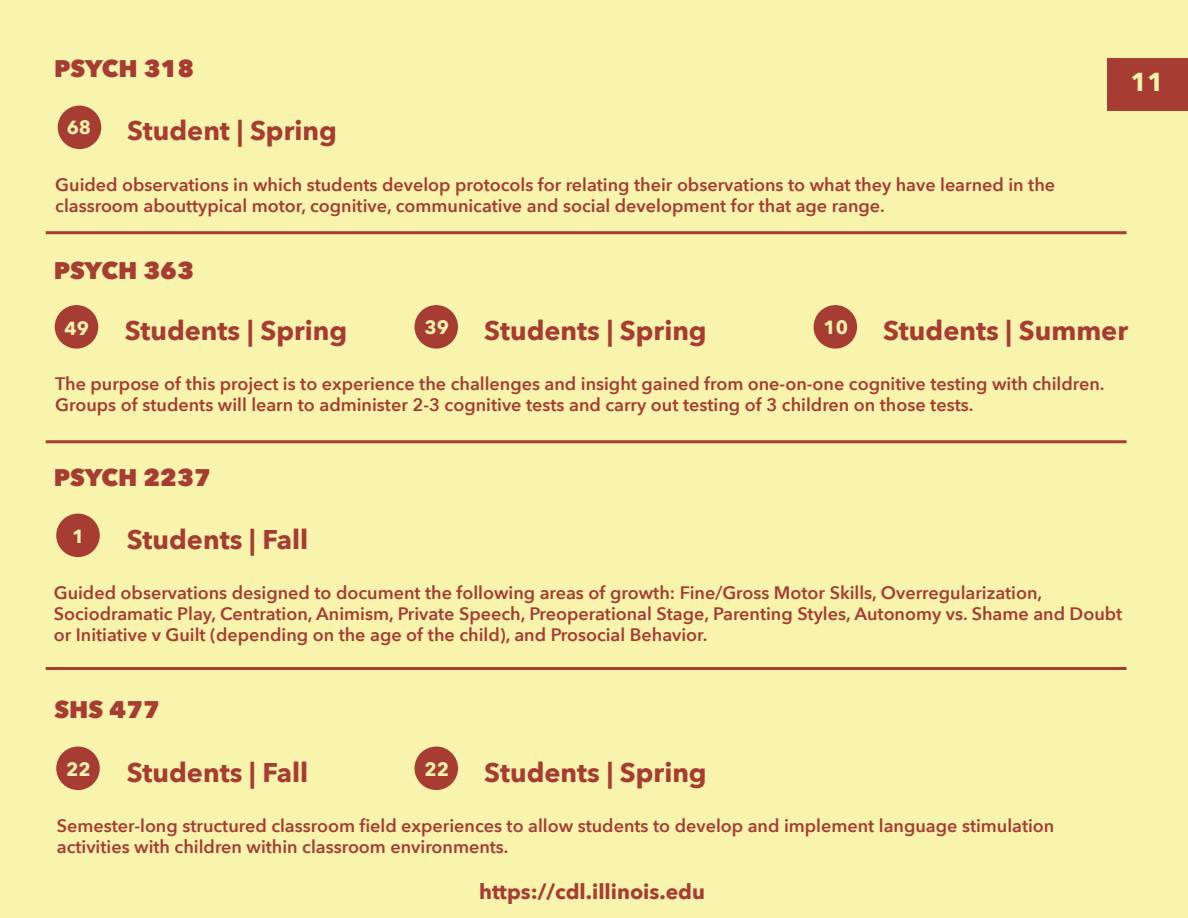
<style>
.page{position:relative;width:1188px;height:918px;background:#f8f3ad}
.page>*{position:absolute;margin:0;border:0;box-sizing:border-box;transform-origin:0 0}
.t1{font:700 27px "Avenir Next";color:#a73c32}
.t2{font:700 25.95px "Avenir Next";color:#f8f3ad}
.t3{font:800 24px "Avenir Next";color:#a73c32}
.t4{font:700 21px "Avenir Next";color:#a73c32}
.t5{font:700 19.05px "Avenir Next";color:#f8f3ad}
.t6{font:600 18px/21px "Avenir Next";color:#a73c32}
</style>
<div class="page">
<div style="left:58px;top:106px;width:43px;height:43px;background:#a73c32;border-radius:50%"></div>
<div style="left:55px;top:305px;width:43px;height:44px;background:#a73c32;border-radius:50%"></div>
<div style="left:56px;top:514px;width:44px;height:43px;background:#a73c32;border-radius:50%"></div>
<div style="left:415px;top:305px;width:43px;height:44px;background:#a73c32;border-radius:50%"></div>
<div style="left:814px;top:305px;width:43px;height:44px;background:#a73c32;border-radius:50%"></div>
<div style="left:415px;top:747px;width:43px;height:43px;background:#a73c32;border-radius:50%"></div>
<div style="left:56px;top:747px;width:44px;height:43px;background:#a73c32;border-radius:50%"></div>
<div style="left:1108px;top:58px;width:80px;height:53px;background:#a73c32"></div>
<hr style="left:46px;top:231px;width:1081px;height:3px;background:#a73c32">
<hr style="left:46px;top:440px;width:1081px;height:3px;background:#a73c32">
<hr style="left:46px;top:667px;width:1081px;height:3px;background:#a73c32">
<h3 class="t3" style="left:54px;top:53px;width:142px">PSYCH 318</h3>
<p class="t5" style="left:67px;top:111px;width:26px">68</p>
<h1 class="t1" style="left:127px;top:107px;width:211px">Student | Spring</h1>
<p class="t6" style="left:55px;top:174px;width:1001px">Guided observations in which students develop protocols for relating their observations to what they have learned in the classroom abouttypical motor, cognitive, communicative and social development for that age range.</p>
<h3 class="t3" style="left:54px;top:255px;width:142px">PSYCH 363</h3>
<h2 class="t2" style="left:1131px;top:60px;width:35px">11</h2>
<p class="t5" style="left:65px;top:312px;width:26px">49</p>
<h1 class="t1" style="left:125px;top:307px;width:224px">Students | Spring</h1>
<h1 class="t1" style="left:484px;top:308px;width:224px">Students | Spring</h1>
<h1 class="t1" style="left:883px;top:308px;width:246px">Students | Summer</h1>
<p class="t6" style="left:55px;top:373px;width:1051px">The purpose of this project is to experience the challenges and insight gained from one-on-one cognitive testing with children.<br>Groups of students will learn to administer 2-3 cognitive tests and carry out testing of 3 children on those tests.</p>
<p class="t5" style="left:424px;top:311px;width:26px">39</p>
<p class="t5" style="left:823px;top:311px;width:26px">10</p>
<h3 class="t3" style="left:54px;top:463px;width:158px">PSYCH 2237</h3>
<p class="t5" style="left:72px;top:520px;width:14px">1</p>
<h1 class="t1" style="left:127px;top:516px;width:183px">Students | Fall</h1>
<p class="t6" style="left:54px;top:582px;width:1070px">Guided observations designed to document the following areas of growth: Fine/Gross Motor Skills, Overregularization,<br>Sociodramatic Play, Centration, Animism, Private Speech, Preoperational Stage, Parenting Styles, Autonomy vs. Shame and Doubt or Initiative v Guilt (depending on the age of the child), and Prosocial Behavior.</p>
<h3 class="t3" style="left:54px;top:695px;width:107px">SHS 477</h3>
<p class="t5" style="left:424px;top:753px;width:26px">22</p>
<h1 class="t1" style="left:484px;top:749px;width:224px">Students | Spring</h1>
<p class="t5" style="left:66px;top:753px;width:26px">22</p>
<h1 class="t1" style="left:127px;top:749px;width:183px">Students | Fall</h1>
<p class="t6" style="left:57px;top:815px;width:999px">Semester-long structured classroom field experiences to allow students to develop and implement language stimulation activities with children within classroom environments.</p>
<p class="t4" style="left:479px;top:873px;width:227px">https://cdl.illinois.edu</p>
</div>
